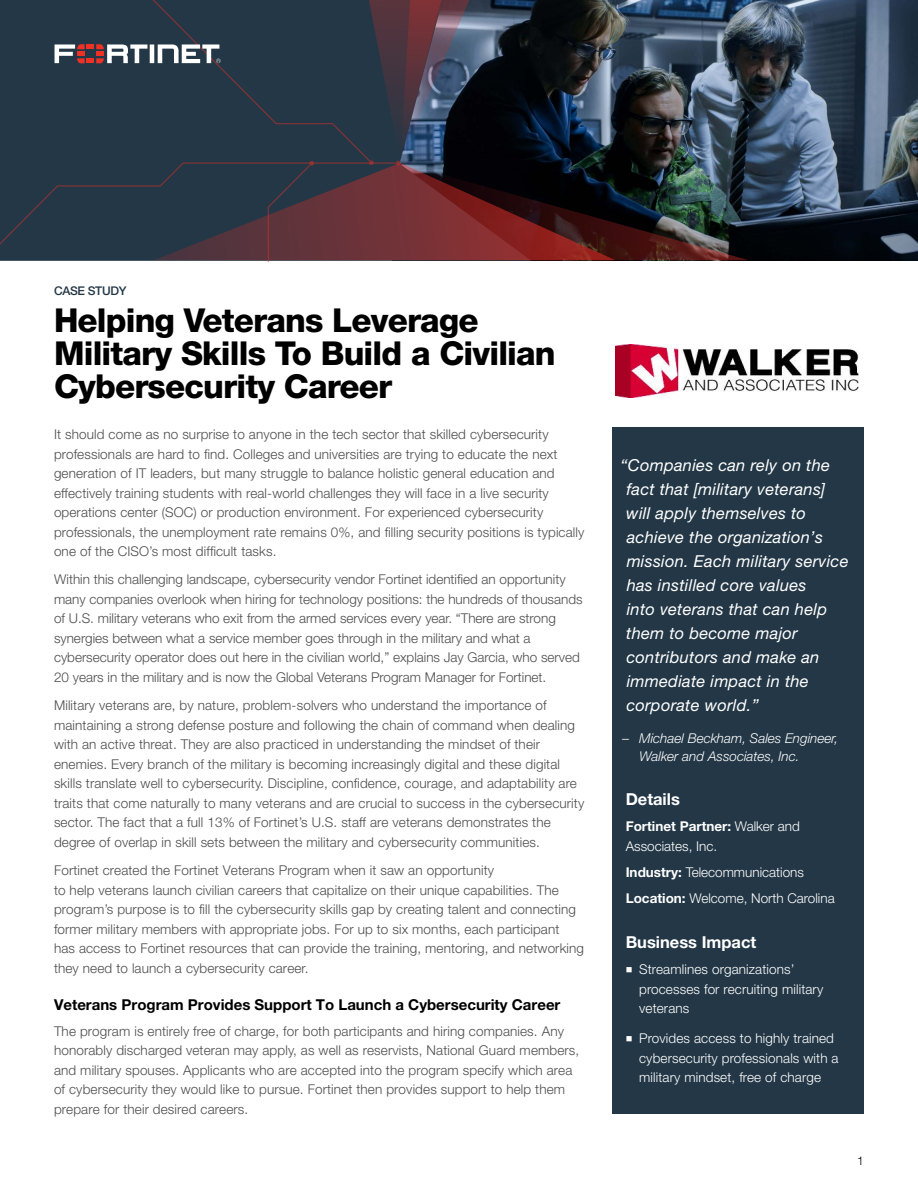
<style>
.page{position:relative;width:918px;height:1188px;background:#fff}
.page>*{position:absolute;margin:0;border:0;box-sizing:border-box;transform-origin:0 0}
.t1{font:800 33px/33px "Helvetica Neue LT Pro";letter-spacing:-.025em;color:#000}
.t2{font:italic 16.5px/24px "Helvetica Neue LT Pro";letter-spacing:.015em;color:#fff}
.t3{font:700 16.5px "Helvetica Neue LT Pro";color:#fff}
.t4{font:700 15px "Helvetica Neue LT Pro";color:#000}
.t5{font:300 13.5px/19.5px "Helvetica Neue LT Pro";letter-spacing:.01em;color:#4d4d4f}
.t6{font:300 13.5px/19.5px "Helvetica Neue LT Pro";letter-spacing:.01em;color:#fff}
.t7{font:italic 300 13.5px/18px "Helvetica Neue LT Pro";color:#fff}
.t8{font:500 12px "Helvetica Neue LT Pro";letter-spacing:-.025em;color:#233746}
.t9{font:300 12px "Helvetica Neue LT Pro";color:#000}
.t10{font:9px "Wingdings";color:#fff}
.s1{font-weight:700}
</style>
<div class="page">
<img style="left:749px;top:0;width:169px;height:261px">
<img style="left:0;top:0;width:749px;height:262px">
<div style="left:612px;top:428px;width:252px;height:686px;background:#233746"></div>
<img style="left:616px;top:344px;width:243px;height:54px">
<p class="t8" style="left:54px;top:284px;width:74px">CASE STUDY</p>
<h1 class="t1" style="left:54px;top:303px;width:503px">Helping Veterans Leverage<br>Military Skills To Build a Civilian<br>Cybersecurity Career</h1>
<p class="t5" style="left:54px;top:424px;width:532px">It should come as no surprise to anyone in the tech sector that skilled cybersecurity professionals are hard to find. Colleges and universities are trying to educate the next generation of IT leaders, but many struggle to balance holistic general education and effectively training students with real-world challenges they will face in a live security operations center (SOC) or production environment. For experienced cybersecurity professionals, the unemployment rate remains 0%, and filling security positions is typically one of the CISO’s most difficult tasks.</p>
<p class="t5" style="left:54px;top:570px;width:530px">Within this challenging landscape, cybersecurity vendor Fortinet identified an opportunity many companies overlook when hiring for technology positions: the hundreds of thousands of U.S. military veterans who exit from the armed services every year. “There are strong synergies between what a service member goes through in the military and what a cybersecurity operator does out here in the civilian world,” explains Jay Garcia, who served 20 years in the military and is now the Global Veterans Program Manager for Fortinet.</p>
<p class="t5" style="left:54px;top:696px;width:532px">Military veterans are, by nature, problem-solvers who understand the importance of maintaining a strong defense posture and following the chain of command when dealing with an active threat. They are also practiced in understanding the mindset of their enemies. Every branch of the military is becoming increasingly digital and these digital skills translate well to cybersecurity. Discipline, confidence, courage, and adaptability are traits that come naturally to many veterans and are crucial to success in the cybersecurity sector. The fact that a full 13% of Fortinet’s U.S. staff are veterans demonstrates the degree of overlap in skill sets between the military and cybersecurity communities.</p>
<p class="t5" style="left:54px;top:860px;width:532px">Fortinet created the Fortinet Veterans Program when it saw an opportunity<br>to help veterans launch civilian careers that capitalize on their unique capabilities. The program’s purpose is to fill the cybersecurity skills gap by creating talent and connecting former military members with appropriate jobs. For up to six months, each participant<br>has access to Fortinet resources that can provide the training, mentoring, and networking they need to launch a cybersecurity career.</p>
<p class="t4" style="left:54px;top:995px;width:508px">Veterans Program Provides Support To Launch a Cybersecurity Career</p>
<p class="t5" style="left:54px;top:1021px;width:527px">The program is entirely free of charge, for both participants and hiring companies. Any honorably discharged veteran may apply, as well as reservists, National Guard members, and military spouses. Applicants who are accepted into the program specify which area of cybersecurity they would like to pursue. Fortinet then provides support to help them prepare for their desired careers.</p>
<p class="t2" style="left:626px;top:453px;width:224px;text-indent:-6px">“Companies can rely on the fact that [military veterans] will apply themselves to achieve the organization’s mission. Each military service has instilled core values<br>into veterans that can help them to become major contributors and make an immediate impact in the corporate world.”</p>
<p class="t7" style="left:640px;top:729px;width:200px;text-indent:-17px">– Michael Beckham, Sales Engineer,<br>Walker and Associates, Inc.</p>
<p class="t3" style="left:626px;top:789px;width:56px">Details</p>
<p class="t6" style="left:626px;top:817px;width:176px"><span class="s1">Fortinet Partner:</span> Walker and<br>Associates, Inc.</p>
<p class="t6" style="left:626px;top:859px;width:211px;line-height:26.2px"><span class="s1">Industry:</span> Telecommunications<br><span class="s1">Location:</span> Welcome, North Carolina</p>
<p class="t3" style="left:626px;top:932px;width:132px">Business Impact</p>
<p class="t10" style="left:632px;top:965px;width:10px">■</p>
<p class="t6" style="left:639px;top:959px;width:186px;text-indent:-14px">■ Streamlines organizations’ processes for recruiting military veterans</p>
<p class="t10" style="left:632px;top:1034px;width:10px">■</p>
<p class="t6" style="left:639px;top:1028px;width:201px;text-indent:-14px">■ Provides access to highly trained cybersecurity professionals with a military mindset, free of charge</p>
<p class="t9" style="left:857px;top:1154px;width:8px">1</p>
</div>
